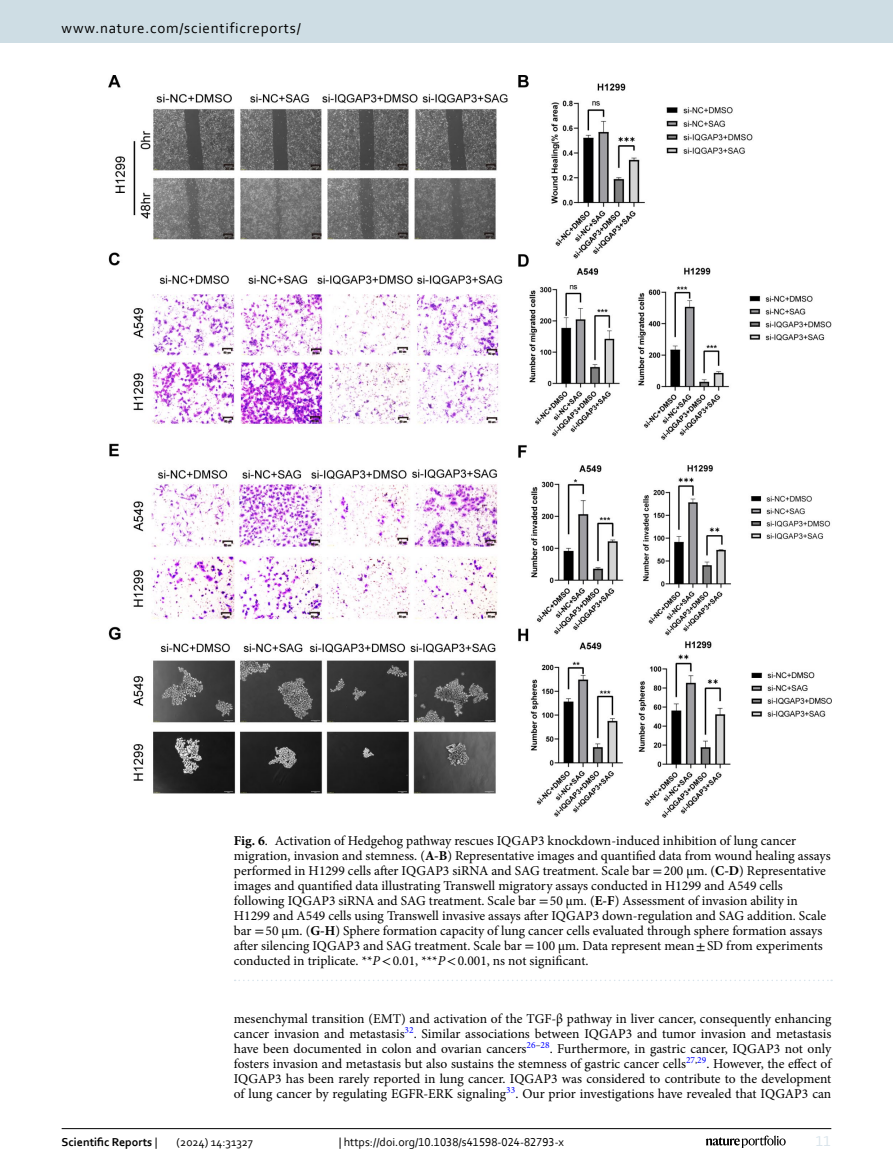
<style>
.page{position:relative;width:893px;height:1174px;background:#fff}
.page>*{position:absolute;margin:0;border:0;box-sizing:border-box;transform-origin:0 0}
.t1{font:15px "Corbel";letter-spacing:.05em;color:#000}
.t2{font:15px "Corbel";color:#d9e4eb}
.Figure_Caption{font:13.5px/15px "Minion Pro";color:#000}
.Body_Text_Indent{font:13.5px/15px "Minion Pro";color:#000;text-align:justify}
.t3{font:12px "Corbel";color:#000}
.t4{font:700 12px "Corbel";color:#000}
.s1{font-weight:700}
.s2{font-family:"STIX"}
.s3{font-style:italic}
.s4{font-weight:400}
</style>
<div class="page">
<img style="left:108px;top:76px;width:723px;height:741px">
<svg style="left:235px;top:979px;width:597px;height:2px"></svg>
<hr style="left:62px;top:1128px;width:769px;height:1px;background:#000">
<svg style="left:706px;top:1135px;width:80px;height:12px"></svg>
<div style="left:0;top:0;width:893px;height:43px;background:#cedde4"></div>
<p class="t1" style="left:62px;top:18px;width:241px">www.nature.com/scientificreports/</p>
<p class="Figure_Caption" style="left:234px;top:833px;width:598px"><span class="s1">Fig. 6</span>. Activation of Hedgehog pathway rescues IQGAP3 knockdown-induced inhibition of lung cancer migration, invasion and stemness. (<span class="s1">A-B</span>) Representative images and quantified data from wound healing assays performed in H1299 cells after IQGAP3 siRNA and SAG treatment. Scale bar <span class="s2">=</span>200 μm. (<span class="s1">C-D</span>) Representative images and quantified data illustrating Transwell migratory assays conducted in H1299 and A549 cells following IQGAP3 siRNA and SAG treatment. Scale bar <span class="s2">=</span>50 μm. (<span class="s1">E-F</span>) Assessment of invasion ability in H1299 and A549 cells using Transwell invasive assays after IQGAP3 down-regulation and SAG addition. Scale bar <span class="s2">=</span>50 μm. (<span class="s1">G-H</span>) Sphere formation capacity of lung cancer cells evaluated through sphere formation assays after silencing IQGAP3 and SAG treatment. Scale bar <span class="s2">=</span>100 μm. Data represent mean<span class="s2">±</span>SD from experiments conducted in triplicate. **<span class="s3">P</span><span class="s2">&lt;</span>0.01, ***<span class="s3">P</span><span class="s2">&lt;</span>0.001, ns not significant.</p>
<p class="Body_Text_Indent" style="left:234px;top:1011px;width:599px">mesenchymal transition (EMT) and activation of the TGF-β pathway in liver cancer, consequently enhancing cancer invasion and metastasis<sup>32</sup>. Similar associations between IQGAP3 and tumor invasion and metastasis have been documented in colon and ovarian cancers<sup>26</sup><sup>–</sup><sup>28</sup>. Furthermore, in gastric cancer, IQGAP3 not only fosters invasion and metastasis but also sustains the stemness of gastric cancer cells<sup>27</sup><sup>,</sup><sup>29</sup>. However, the effect of IQGAP3 has been rarely reported in lung cancer. IQGAP3 was considered to contribute to the development of lung cancer by regulating EGFR-ERK signaling<sup>33</sup>. Our prior investigations have revealed that IQGAP3 can</p>
<p class="t4" style="left:62px;top:1134px;width:97px">Scientific Reports <span class="s4">|</span></p>
<p class="t3" style="left:177px;top:1134px;width:78px">(2024) 14:31327</p>
<p class="t3" style="left:339px;top:1134px;width:227px">| https://doi.org/10.1038/s41598-024-82793-x</p>
<p class="t2" style="left:816px;top:1132px;width:17px">11</p>
</div>
